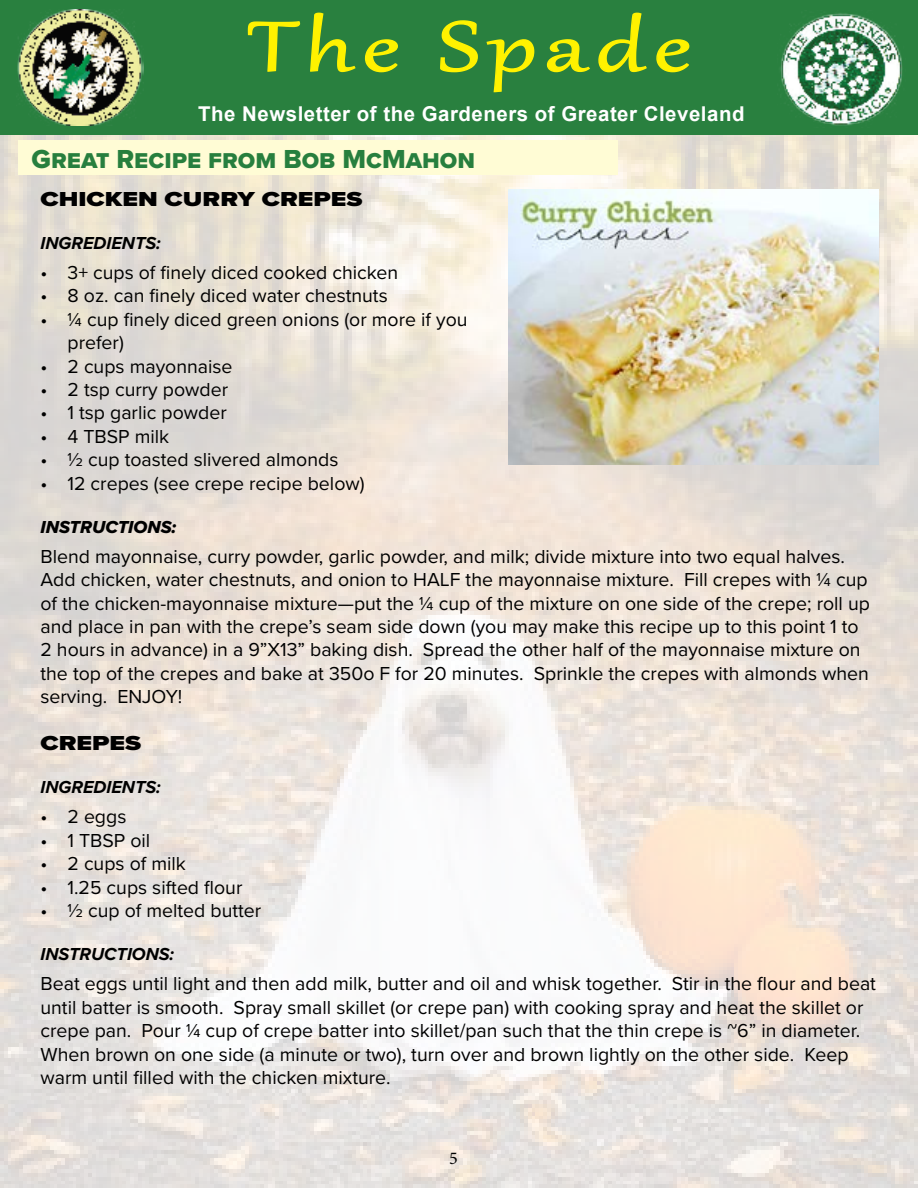
<style>
.page{position:relative;width:918px;height:1188px;background:#fff}
.page>*{position:absolute;margin:0;border:0;box-sizing:border-box;transform-origin:0 0}
.t1{font:86.1px "Gabriola";letter-spacing:.075em;color:#fff200;scale:1.36 1}
.t2{font:27px "Proxima Nova Extrabld";color:#277f3e}
.t3{font:900 21px "Proxima Nova";color:#000;scale:1.25 1}
.t4{font:700 20.4px "Arial";letter-spacing:.025em;color:#fff}
.t5{font:19.5px/23.4px "Proxima Nova";color:#000}
.t6{font:italic 700 18px "Proxima Nova";color:#000}
.t7{font:18px "Proxima Nova Extrabld It";color:#000}
.t8{font:18px "Minion Pro";color:#000}
</style>
<div class="page">
<img style="left:0;top:135px;width:918px;height:1053px">
<div style="left:18px;top:140px;width:600px;height:34px;background:#fffcd5"></div>
<img style="left:509px;top:189px;width:369px;height:275px">
<div style="left:0;top:0;width:918px;height:135px;background:#29803f"></div>
<img style="left:17px;top:10px;width:126px;height:115px">
<img style="left:780px;top:13px;width:123px;height:113px">
<svg style="left:247px;top:21px;width:54px;height:51px"></svg>
<svg style="left:310px;top:12px;width:46px;height:61px"></svg>
<svg style="left:364px;top:39px;width:34px;height:34px"></svg>
<svg style="left:440px;top:20px;width:38px;height:53px"></svg>
<svg style="left:486px;top:39px;width:49px;height:54px"></svg>
<svg style="left:546px;top:39px;width:44px;height:34px"></svg>
<svg style="left:598px;top:12px;width:49px;height:61px"></svg>
<svg style="left:656px;top:39px;width:34px;height:34px"></svg>
<h1 class="t1" style="left:248px;top:-10px;width:327px">The Spade</h1>
<p class="t4" style="left:198px;top:99px;width:548px">The Newsletter of the Gardeners of Greater Cleveland</p>
<h2 class="t2" style="left:32px;top:139px;width:445px">Great Recipe from Bob McMahon</h2>
<p class="t3" style="left:40px;top:183px;width:259px">CHICKEN CURRY CREPES</p>
<p class="t6" style="left:40px;top:229px;width:122px">INGREDIENTS:</p>
<p class="t5" style="left:40px;top:260px;width:359px">• 3+ cups of finely diced cooked chicken</p>
<p class="t5" style="left:40px;top:283px;width:349px">• 8 oz. can finely diced water chestnuts</p>
<p class="t5" style="left:68px;top:307px;width:402px;text-indent:-27px">• ¼ cup finely diced green onions (or more if you prefer)</p>
<p class="t5" style="left:40px;top:353px;width:194px">• 2 cups mayonnaise</p>
<p class="t5" style="left:40px;top:377px;width:189px">• 2 tsp curry powder</p>
<p class="t5" style="left:40px;top:400px;width:188px">• 1 tsp garlic powder</p>
<p class="t5" style="left:40px;top:424px;width:130px">• 4 TBSP milk</p>
<p class="t5" style="left:40px;top:447px;width:299px">• ½ cup toasted slivered almonds</p>
<p class="t5" style="left:40px;top:470px;width:326px">• 12 crepes (see crepe recipe below)</p>
<p class="t7" style="left:40px;top:513px;width:137px">INSTRUCTIONS:</p>
<p class="t5" style="left:40px;top:544px;width:831px">Blend mayonnaise, curry powder, garlic powder, and milk; divide mixture into two equal halves.<br>Add chicken, water chestnuts, and onion to HALF the mayonnaise mixture. Fill crepes with ¼ cup of the chicken-mayonnaise mixture—put the ¼ cup of the mixture on one side of the crepe; roll up and place in pan with the crepe’s seam side down (you may make this recipe up to this point 1 to 2 hours in advance) in a 9”X13” baking dish. Spread the other half of the mayonnaise mixture on the top of the crepes and bake at 350o F for 20 minutes. Sprinkle the crepes with almonds when serving. ENJOY!</p>
<p class="t3" style="left:40px;top:727px;width:82px">CREPES</p>
<p class="t6" style="left:40px;top:774px;width:122px">INGREDIENTS:</p>
<p class="t5" style="left:40px;top:804px;width:87px">• 2 eggs</p>
<p class="t5" style="left:40px;top:828px;width:111px">• 1 TBSP oil</p>
<p class="t5" style="left:40px;top:851px;width:147px">• 2 cups of milk</p>
<p class="t5" style="left:40px;top:875px;width:203px">• 1.25 cups sifted flour</p>
<p class="t5" style="left:40px;top:898px;width:222px">• ½ cup of melted butter</p>
<p class="t6" style="left:40px;top:941px;width:135px">INSTRUCTIONS:</p>
<p class="t5" style="left:40px;top:971px;width:837px">Beat eggs until light and then add milk, butter and oil and whisk together. Stir in the flour and beat until batter is smooth. Spray small skillet (or crepe pan) with cooking spray and heat the skillet or crepe pan. Pour ¼ cup of crepe batter into skillet/pan such that the thin crepe is ~6” in diameter.<br>When brown on one side (a minute or two), turn over and brown lightly on the other side. Keep warm until filled with the chicken mixture.</p>
<p class="t8" style="left:449px;top:1146px;width:10px">5</p>
</div>
